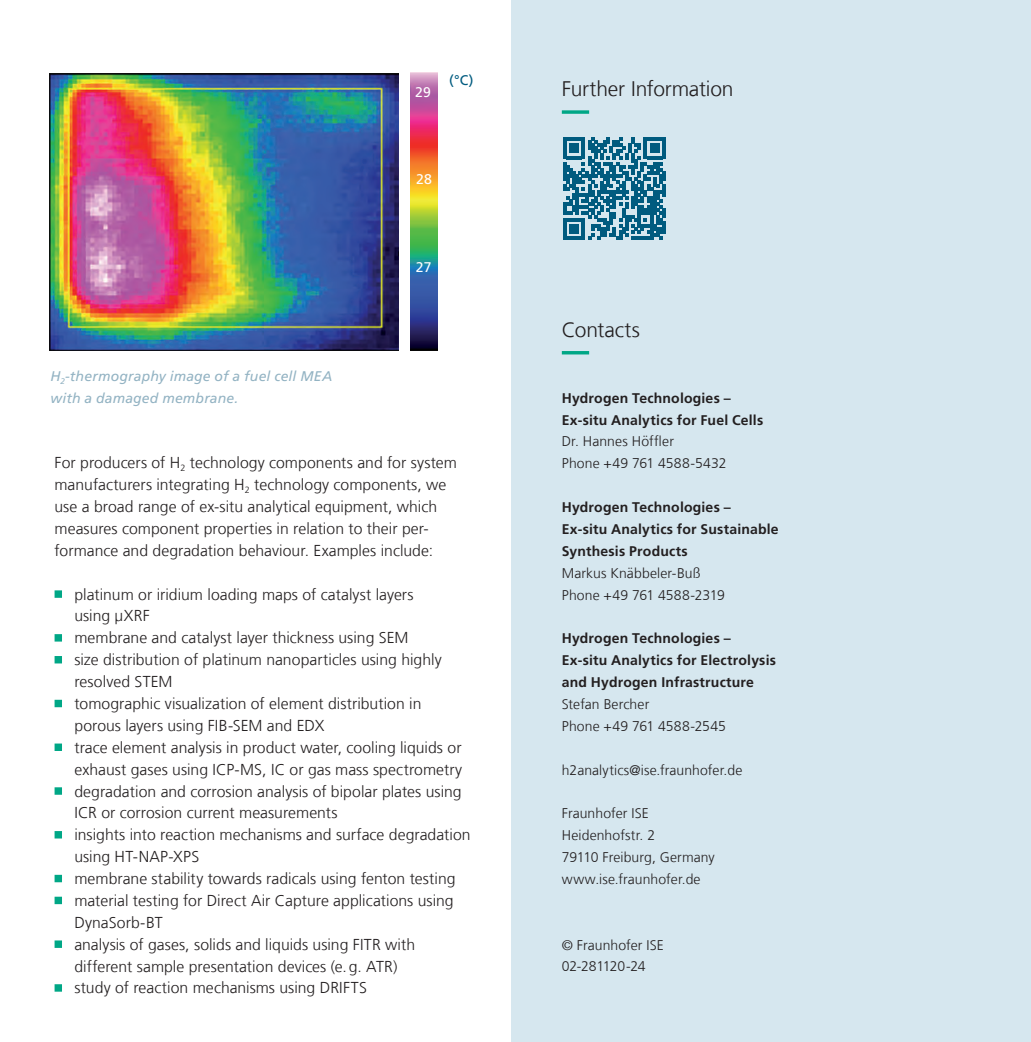
<style>
.page{position:relative;width:1031px;height:1042px;background:#fff}
.page>*{position:absolute;margin:0;border:0;box-sizing:border-box;transform-origin:0 0}
.t1{font:300 21px "Frutiger LT Com";letter-spacing:-.01em;color:#231f20}
.t2{font:300 15.75px/21.9px "Frutiger LT Com";color:#231f20}
.t3{font:300 14px/21.9px "Frutiger LT Com";letter-spacing:.005em;color:#231f20}
.t4{font:700 14px/21.9px "Frutiger LT Com";letter-spacing:.015em;color:#231f20}
.t5{font:italic 14px/21.9px "Frutiger LT Com";letter-spacing:.01em;color:#93b3c3}
.t6{font:14px "Frutiger LT Com";color:#fff}
.t7{font:14px "Frutiger LT Com";color:#005b7f}
</style>
<div class="page">
<div style="left:511px;top:0;width:520px;height:1042px;background:#d6e7ef"></div>
<svg style="left:562px;top:351px;width:28px;height:3px"></svg>
<svg style="left:562px;top:110px;width:28px;height:4px"></svg>
<svg style="left:563px;top:137px;width:103px;height:103px"></svg>
<hr style="left:662px;top:221px;width:4px;height:13px;background:#005b7f">
<svg style="left:55px;top:590px;width:7px;height:8px"></svg>
<svg style="left:55px;top:634px;width:7px;height:7px"></svg>
<svg style="left:55px;top:656px;width:7px;height:7px"></svg>
<svg style="left:55px;top:700px;width:7px;height:7px"></svg>
<svg style="left:55px;top:743px;width:7px;height:8px"></svg>
<svg style="left:55px;top:787px;width:7px;height:8px"></svg>
<svg style="left:55px;top:831px;width:7px;height:7px"></svg>
<svg style="left:55px;top:875px;width:7px;height:7px"></svg>
<svg style="left:55px;top:896px;width:7px;height:8px"></svg>
<svg style="left:55px;top:940px;width:7px;height:8px"></svg>
<svg style="left:55px;top:984px;width:7px;height:7px"></svg>
<img style="left:50px;top:74px;width:348px;height:276px">
<img style="left:410px;top:73px;width:27px;height:277px">
<p class="t5" style="left:50px;top:365px;width:283px">H<sub>2</sub>-thermography image of a fuel cell MEA with a damaged membrane.</p>
<p class="t6" style="left:415px;top:84px;width:17px">29</p>
<p class="t7" style="left:449px;top:72px;width:26px">(°C)</p>
<p class="t6" style="left:416px;top:171px;width:17px">28</p>
<p class="t6" style="left:416px;top:259px;width:17px">27</p>
<p class="t2" style="left:55px;top:452px;width:404px">For producers of H<sub>2</sub> technology components and for system manufacturers integrating H<sub>2</sub> technology components, we use a broad range of ex-situ analytical equipment, which measures component properties in relation to their per&shy;formance and degradation behaviour. Examples include:</p>
<p class="t2" style="left:74px;top:583px;width:398px">platinum or iridium loading maps of catalyst layers<br>using µXRF<br>membrane and catalyst layer thickness using SEM<br>size distribution of platinum nanoparticles using highly resolved STEM<br>tomographic visualization of element distribution in porous layers using FIB-SEM and EDX<br>trace element analysis in product water, cooling liquids or exhaust gases using ICP-MS, IC or gas mass spectrometry degradation and corrosion analysis of bipolar plates using ICR or corrosion current measurements<br>insights into reaction mechanisms and surface degradation using HT-NAP-XPS<br>membrane stability towards radicals using fenton testing material testing for Direct Air Capture applications using DynaSorb-BT<br>analysis of gases, solids and liquids using FITR with different sample presentation devices (e.g. ATR)<br>study of reaction mechanisms using DRIFTS</p>
<h1 class="t1" style="left:562px;top:77px;width:173px">Further Information</h1>
<h1 class="t1" style="left:562px;top:317px;width:80px">Contacts</h1>
<p class="t4" style="left:562px;top:387px;width:203px">Hydrogen Technologies –<br>Ex-situ Analytics for Fuel Cells</p>
<p class="t3" style="left:562px;top:431px;width:166px">Dr. Hannes Höffler<br>Phone +49 761 4588-5432</p>
<p class="t4" style="left:562px;top:496px;width:218px">Hydrogen Technologies –<br>Ex-situ Analytics for Sustainable<br>Synthesis Products</p>
<p class="t3" style="left:562px;top:562px;width:165px">Markus Knäbbeler-Buß<br>Phone +49 761 4588-2319</p>
<p class="t4" style="left:562px;top:627px;width:216px">Hydrogen Technologies –<br>Ex-situ Analytics for Electrolysis and Hydrogen Infrastructure</p>
<p class="t3" style="left:562px;top:693px;width:166px">Stefan Bercher<br>Phone +49 761 4588-2545</p>
<p class="t3" style="left:562px;top:759px;width:182px">h2analytics@ise.fraunhofer.de</p>
<p class="t3" style="left:562px;top:802px;width:154px">Fraunhofer ISE<br>Heidenhofstr. 2<br>79110 Freiburg, Germany www.ise.fraunhofer.de</p>
<p class="t3" style="left:562px;top:934px;width:104px">© Fraunhofer ISE<br>02-281120-24</p>
</div>
